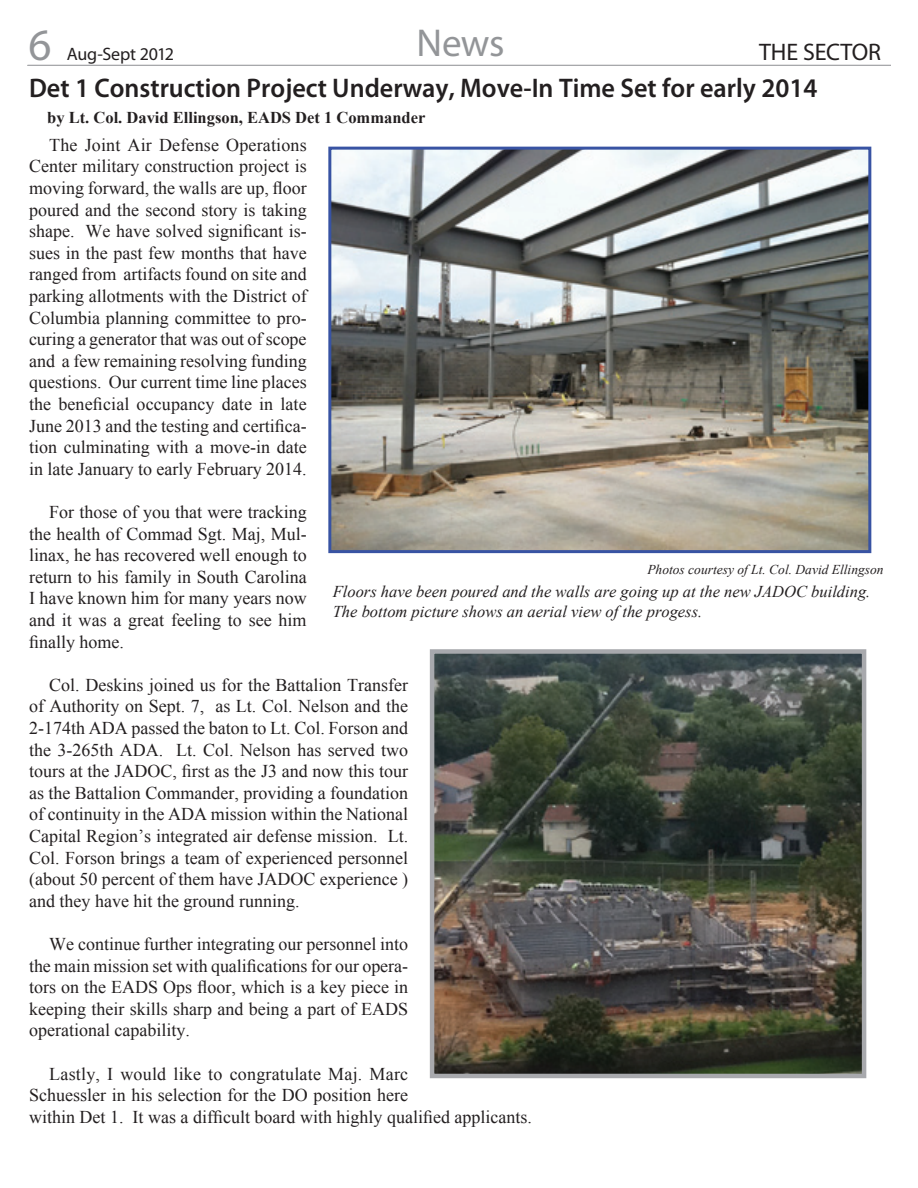
<style>
.page{position:relative;width:918px;height:1188px;background:#fff}
.page>*{position:absolute;margin:0;border:0;box-sizing:border-box;transform-origin:0 0}
.t1{font:45px "Myriad Pro";color:#939598}
.t2{font:39px "Myriad Pro";color:#939598}
.t3{font:600 27px "Myriad Pro";color:#231f20}
.t4{font:24px "Myriad Pro";letter-spacing:-.005em;color:#231f20}
.t5{font:18px/21.6px "Times New Roman";color:#231f20;text-align:justify}
.t6{font:18px "Myriad Pro";letter-spacing:-.015em;color:#231f20}
.t7{font:italic 16.5px/19.8px "Times New Roman";color:#231f20}
.t8{font:700 16.5px "Times New Roman";color:#231f20}
.t9{font:italic 13.5px "Times New Roman";color:#231f20}
</style>
<div class="page">
<hr style="left:27px;top:65px;width:864px;height:1px;background:#939598">
<img style="left:332px;top:151px;width:535px;height:398px">
<div style="left:328px;top:147px;width:543px;height:406px;border:3px solid #3853a3"></div>
<img style="left:435px;top:654px;width:426px;height:419px">
<div style="left:430px;top:649px;width:436px;height:429px;border:4px solid #a8a9ad"></div>
<h2 class="t2" style="left:417px;top:19px;width:89px">News</h2>
<h1 class="t1" style="left:28px;top:17px;width:25px">6</h1>
<h3 class="t4" style="left:759px;top:38px;width:124px">THE SECTOR</h3>
<h3 class="t3" style="left:29px;top:71px;width:790px">Det 1 Construction Project Underway, Move-In Time Set for early 2014</h3>
<p class="t5" style="left:29px;top:134px;width:279px;text-indent:20px">The Joint Air Defense Operations Center military construction project is moving forward, the walls are up, floor poured and the second story is taking shape. We have solved significant is&shy;sues in the past few months that have ranged from artifacts found on site and parking allotments with the District of Columbia planning committee to pro&shy;curing a generator that was out of scope and a few remaining resolving funding questions. Our current time line places the beneficial occupancy date in late June 2013 and the testing and certifica&shy;tion culminating with a move-in date in late January to early February 2014.</p>
<p class="t5" style="left:29px;top:501px;width:279px;text-indent:20px">For those of you that were tracking the health of Commad Sgt. Maj, Mul&shy;linax, he has recovered well enough to return to his family in South Carolina I have known him for many years now and it was a great feeling to see him finally home.</p>
<p class="t5" style="left:29px;top:674px;width:381px;text-indent:20px">Col. Deskins joined us for the Battalion Transfer of Authority on Sept. 7, as Lt. Col. Nelson and the 2-174th ADA passed the baton to Lt. Col. Forson and the 3-265th ADA. Lt. Col. Nelson has served two tours at the JADOC, first as the J3 and now this tour as the Battalion Commander, providing a foundation of continuity in the ADA mission within the National Capital Region’s integrated air defense mission. Lt.<br>Col. Forson brings a team of experienced personnel (about 50 percent of them have JADOC experience ) and they have hit the ground running.</p>
<p class="t5" style="left:29px;top:933px;width:381px;text-indent:20px">We continue further integrating our personnel into the main mission set with qualifications for our opera&shy;tors on the EADS Ops floor, which is a key piece in keeping their skills sharp and being a part of EADS operational capability.</p>
<p class="t5" style="left:29px;top:1063px;width:504px;text-align:left;text-indent:20px">Lastly, I would like to congratulate Maj. Marc<br>Schuessler in his selection for the DO position here<br>within Det 1. It was a difficult board with highly qualified applicants.</p>
<p class="t6" style="left:67px;top:43px;width:109px">Aug-Sept 2012</p>
<p class="t8" style="left:47px;top:106px;width:380px">by Lt. Col. David Ellingson, EADS Det 1 Commander</p>
<p class="t9" style="left:647px;top:561px;width:238px">Photos courtesy of Lt. Col. David Ellingson</p>
<p class="t7" style="left:333px;top:581px;width:539px">Floors have been poured and the walls are going up at the new JADOC building.<br>The bottom picture shows an aerial view of the progess.</p>
</div>
